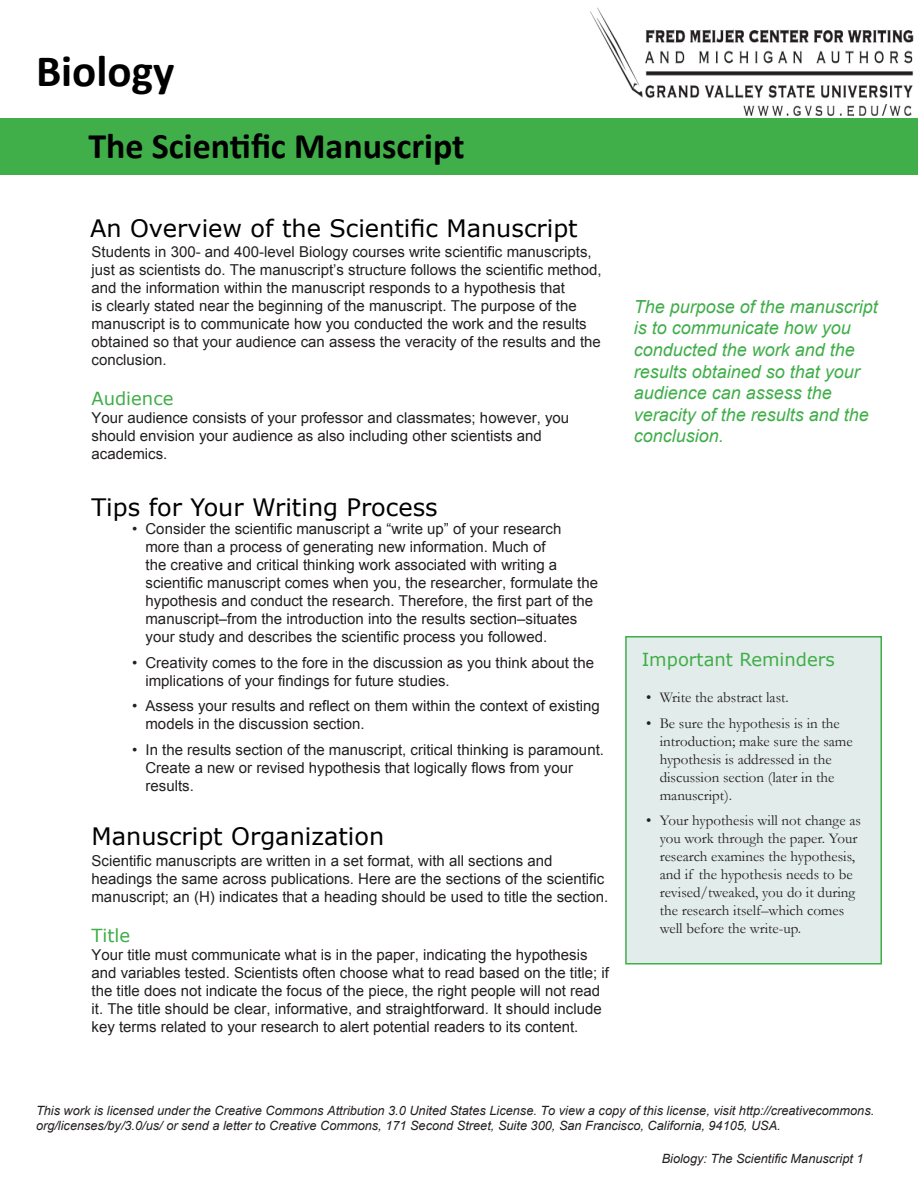
<style>
.page{position:relative;width:918px;height:1188px;background:#fff}
.page>*{position:absolute;margin:0;border:0;box-sizing:border-box;transform-origin:0 0}
.Page_Title_Header{font:700 45px "Calibri";color:#000}
.Page_Title_Sub_Heade{font:700 36px "Calibri";color:#000}
.Section_Header{font:24px "MS Reference Sans Serif";color:#000}
.Basil_Text{font:24px "MS Reference Sans Serif";color:#000}
.Right_Column_Box{font:italic 18px/21.6px "Arial";color:#40ae49}
.Sub_Header{font:18px "MS Reference Sans Serif";color:#40ae49}
.Basil_Text-2{font:15px/18px "Arial";color:#231f20}
.Bullet_Lists{font:15px/18px "Arial";color:#231f20}
.Bullet_List_in_Box{font:15px/18px "Garamond";color:#231f20}
.Page_Numbers{font:italic 12.75px/15.3px "Arial";color:#231f20}
</style>
<div class="page">
<div style="left:0;top:118px;width:918px;height:57px;background:#40ae49"></div>
<div style="left:626px;top:637px;width:255px;height:327px;background:#e2ecea"></div>
<div style="left:625px;top:636px;width:257px;height:328px;border:2px solid #40ae49"></div>
<img style="left:590px;top:7px;width:324px;height:109px">
<p class="Page_Title_Header" style="left:36px;top:43px;width:140px">Biology</p>
<p class="Page_Title_Sub_Heade" style="left:88px;top:123px;width:378px">The Scientific Manuscript</p>
<p class="Section_Header" style="left:90px;top:213px;width:489px">An Overview of the Scientific Manuscript</p>
<p class="Basil_Text-2" style="left:92px;top:243px;width:512px">Students in 300- and 400-level Biology courses write scientific manuscripts, just as scientists do. The manuscript’s structure follows the scientific method, and the information within the manuscript responds to a hypothesis that<br>is clearly stated near the beginning of the manuscript. The purpose of the manuscript is to communicate how you conducted the work and the results obtained so that your audience can assess the veracity of the results and the conclusion.</p>
<p class="Sub_Header" style="left:92px;top:386px;width:83px">Audience</p>
<p class="Basil_Text-2" style="left:92px;top:408px;width:479px">Your audience consists of your professor and classmates; however, you should envision your audience as also including other scientists and academics.</p>
<p class="Basil_Text" style="left:92px;top:492px;width:348px">Tips for Your Writing Process</p>
<p class="Bullet_Lists" style="left:146px;top:520px;width:454px">Consider the scientific manuscript a “write up” of your research more than a process of generating new information. Much of<br>the creative and critical thinking work associated with writing a scientific manuscript comes when you, the researcher, formulate the hypothesis and conduct the research. Therefore, the first part of the manuscript–from the introduction into the results section–situates your study and describes the scientific process you followed.</p>
<p class="Bullet_Lists" style="left:146px;top:654px;width:450px">Creativity comes to the fore in the discussion as you think about the implications of your findings for future studies.</p>
<p class="Bullet_Lists" style="left:146px;top:697px;width:456px">Assess your results and reflect on them within the context of existing models in the discussion section.</p>
<p class="Bullet_Lists" style="left:146px;top:741px;width:460px">In the results section of the manuscript, critical thinking is paramount.<br>Create a new or revised hypothesis that logically flows from your results.</p>
<p class="Section_Header" style="left:92px;top:821px;width:294px">Manuscript Organization</p>
<p class="Basil_Text-2" style="left:92px;top:852px;width:518px">Scientific manuscripts are written in a set format, with all sections and headings the same across publications. Here are the sections of the scientific manuscript; an (H) indicates that a heading should be used to title the section.</p>
<p class="Sub_Header" style="left:92px;top:923px;width:40px">Title</p>
<p class="Basil_Text-2" style="left:92px;top:945px;width:519px">Your title must communicate what is in the paper, indicating the hypothesis and variables tested. Scientists often choose what to read based on the title; if the title does not indicate the focus of the piece, the right people will not read it. The title should be clear, informative, and straightforward. It should include key terms related to your research to alert potential readers to its content.</p>
<p class="Basil_Text-2" style="left:132px;top:520px;width:7px">•</p>
<p class="Basil_Text-2" style="left:132px;top:654px;width:7px">•</p>
<p class="Basil_Text-2" style="left:132px;top:697px;width:7px">•</p>
<p class="Basil_Text-2" style="left:132px;top:741px;width:7px">•</p>
<p class="Right_Column_Box" style="left:634px;top:296px;width:246px">The purpose of the manuscript is to communicate how you conducted the work and the results obtained so that your audience can assess the veracity of the results and the conclusion.</p>
<p class="Sub_Header" style="left:642px;top:648px;width:195px">Important Reminders</p>
<p class="Bullet_List_in_Box" style="left:660px;top:688px;width:131px">Write the abstract last.</p>
<p class="Bullet_List_in_Box" style="left:660px;top:714px;width:195px">Be sure the hypothesis is in the introduction; make sure the same hypothesis is addressed in the discussion section (later in the manuscript).</p>
<p class="Bullet_List_in_Box" style="left:660px;top:811px;width:203px">Your hypothesis will not change as you work through the paper. Your research examines the hypothesis, and if the hypothesis needs to be revised/tweaked, you do it during the research itself–which comes well before the write-up.</p>
<p class="Bullet_List_in_Box" style="left:646px;top:684px;width:7px;line-height:25.5px">• •</p>
<p class="Bullet_List_in_Box" style="left:646px;top:811px;width:7px">•</p>
<p class="Page_Numbers" style="left:36px;top:1103px;width:840px">This work is licensed under the Creative Commons Attribution 3.0 United States License. To view a copy of this license, visit http://creativecommons. org/licenses/by/3.0/us/ or send a letter to Creative Commons, 1 71 Second Street, Suite 300, San Francisco, California, 941 05, USA.</p>
<p class="Page_Numbers" style="left:662px;top:1151px;width:193px">Biology: The Scientific Manuscript</p>
</div>
